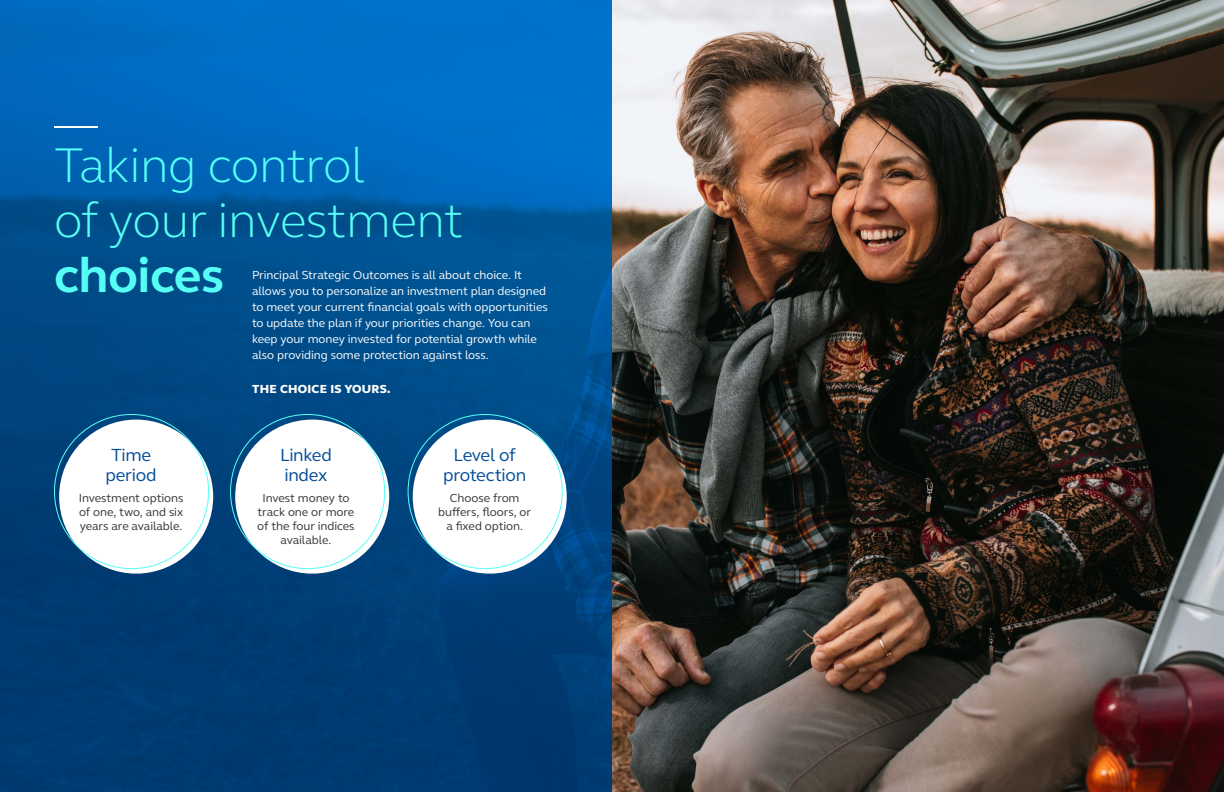
<style>
.page{position:relative;width:1224px;height:792px;background:#fff}
.page>*{position:absolute;margin:0;border:0;box-sizing:border-box;transform-origin:0 0}
.t1{font:300 50px/55px "FS Elliot Pro";letter-spacing:-.01em;color:#55fff5}
.t2{font:700 50px "FS Elliot Pro";letter-spacing:-.01em;color:#55fff5}
.t3{font:18px/20px "FS Elliot Pro";letter-spacing:-.02em;color:#004c97;text-align:center}
.t4{font:12px/16px "FS Elliot Pro";letter-spacing:-.005em;color:#fff}
.t5{font:12px/14px "FS Elliot Pro";letter-spacing:-.005em;color:#333;text-align:center}
.t6{font:800 12px "FS Elliot";letter-spacing:.02em;color:#fff}
</style>
<div class="page">
<img style="left:612px;top:0;width:612px;height:792px">
<svg style="left:0;top:0;width:612px;height:792px;background:#005092"></svg>
<div style="left:59px;top:420px;width:154px;height:154px;background:#fff;border-radius:50%"></div>
<div style="left:235px;top:420px;width:154px;height:154px;background:#fff;border-radius:50%"></div>
<div style="left:413px;top:420px;width:154px;height:154px;background:#fff;border-radius:50%"></div>
<hr style="left:54px;top:126px;width:44px;height:2px;background:#fff">
<h1 class="t1" style="left:54px;top:136px;width:411px">Taking control<br>of your investment</h1>
<h1 class="t2" style="left:54px;top:241px;width:172px">choices</h1>
<p class="t4" style="left:252px;top:267px;width:297px">Principal Strategic Outcomes is all about choice. It allows you to personalize an investment plan designed to meet your current financial goals with opportunities to update the plan if your priorities change. You can keep your money invested for potential growth while also providing some protection against loss.</p>
<h2 class="t3" style="left:106px;top:445px;width:53px">Time period</h2>
<p class="t5" style="left:79px;top:491px;width:106px;text-align:justify">Investment options of one, two, and six years are available.</p>
<p class="t6" style="left:252px;top:381px;width:140px">THE CHOICE IS YOURS.</p>
<h2 class="t3" style="left:280px;top:445px;width:53px;text-align:left">Linked index</h2>
<p class="t5" style="left:257px;top:491px;width:99px">Invest money to track one or more of the four indices available.</p>
<h2 class="t3" style="left:443px;top:444px;width:84px">Level of protection</h2>
<p class="t5" style="left:438px;top:491px;width:94px">Choose from buffers, floors, or a fixed option.</p>
</div>
